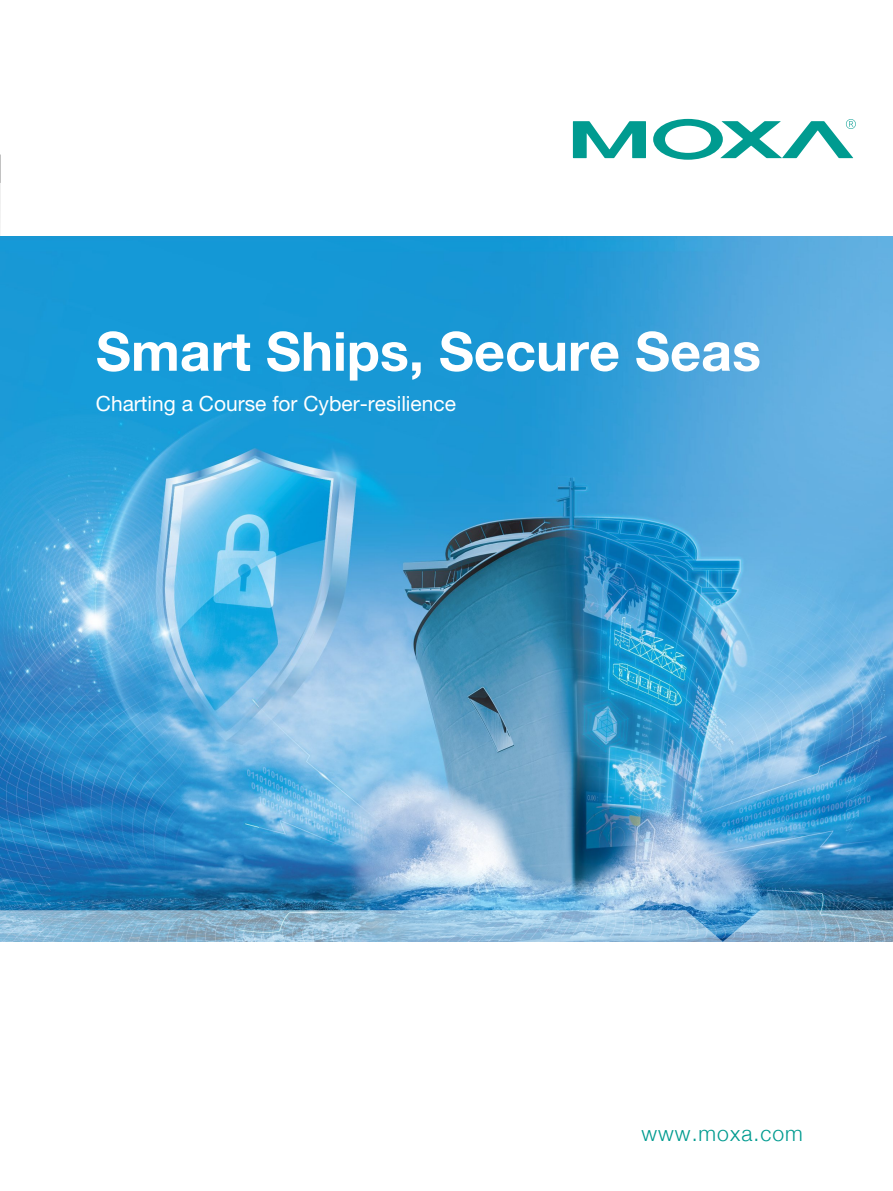
<style>
.page{position:relative;width:893px;height:1191px;background:#fff}
.page>*{position:absolute;margin:0;border:0;box-sizing:border-box;transform-origin:0 0}
.t1{font:700 54px "Helvetica Neue LT Std";color:#fff}
.t2{font:300 21.15px "Helvetica Neue";letter-spacing:.05em;color:#009b90}
.t3{font:21px "Helvetica Neue LT Std";color:#fff}
</style>
<div class="page">
<img style="left:0;top:154px;width:1px;height:788px">
<img style="left:1px;top:237px;width:892px;height:673px">
<svg style="left:0;top:910px;width:893px;height:31px;background:#8fb9d5"></svg>
<svg style="left:653px;top:119px;width:203px;height:41px"></svg>
<svg style="left:573px;top:121px;width:73px;height:37px"></svg>
<h1 class="t1" style="left:96px;top:318px;width:667px">Smart Ships, Secure Seas</h1>
<p class="t3" style="left:96px;top:391px;width:362px">Charting a Course for Cyber-resilience</p>
<p class="t2" style="left:641px;top:1116px;width:163px">www.moxa.com</p>
</div>
